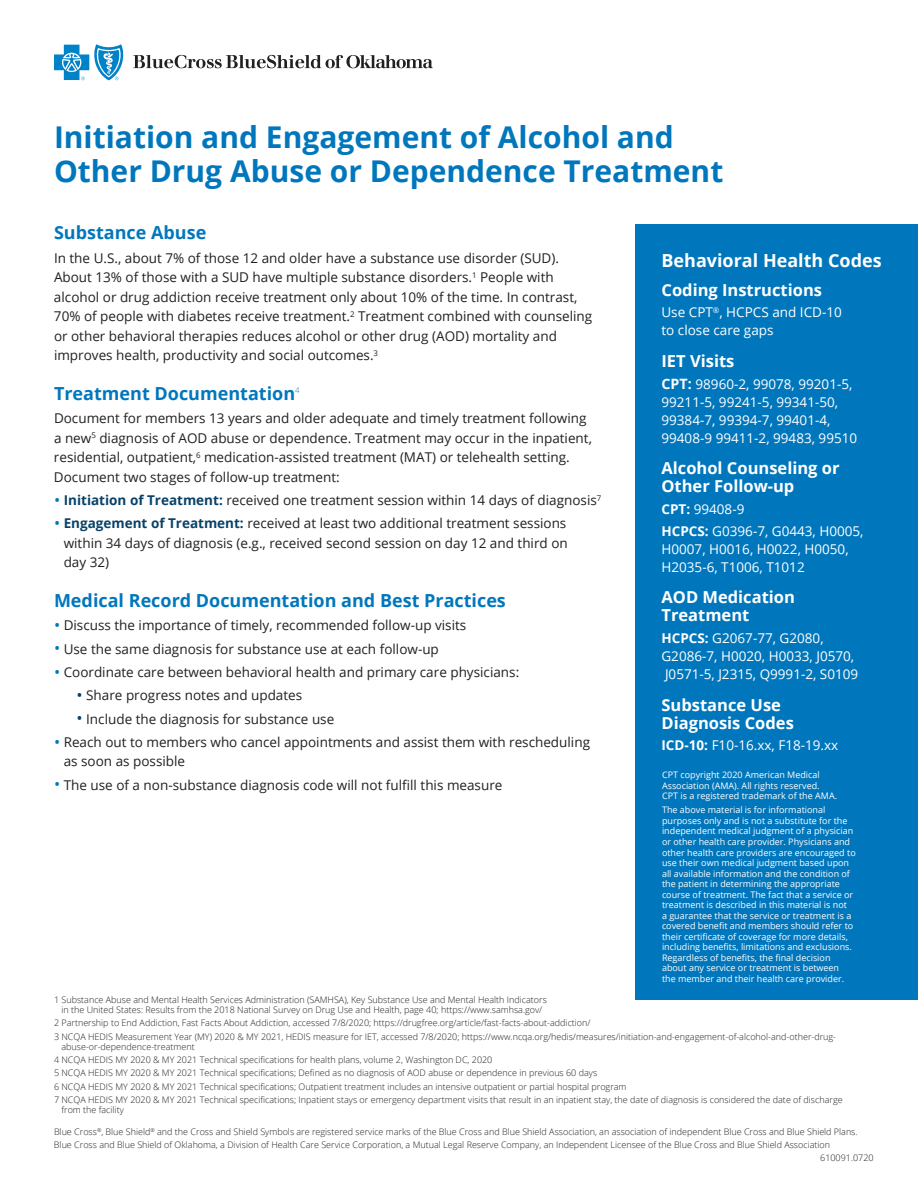
<style>
.page{position:relative;width:918px;height:1188px;background:#fff}
.page>*{position:absolute;margin:0;border:0;box-sizing:border-box;transform-origin:0 0}
.t1{font:700 30px/34.5px "Open Sans";color:#0077bd}
.t2{font:700 18px "Open Sans";color:#0077bd}
.t3{font:700 18px "Open Sans";color:#fff}
.t4{font:700 16.5px/18px "Open Sans";color:#fff}
.t5{font:13.5px/19.5px "Open Sans";color:#231f20}
.t6{font:13.5px/18px "Open Sans";color:#fff}
.t7{font:300 9px/13.2px "Open Sans";color:#231f20}
.t8{font:9px/10.5px "Open Sans";color:#fff}
.t9{font:300 7.8px "Open Sans";color:#0077bd}
.s1{font-size:16.5px;color:#0077bd}
.s2{font-weight:700;color:#094269}
.s3{font-size:16.5px;color:#094269}
.s4{font-weight:700;font-size:14.25px}
.s5{font-weight:700}
</style>
<div class="page">
<div style="left:635px;top:225px;width:283px;height:775px;background:#0077bd"></div>
<svg style="left:133px;top:55px;width:300px;height:13px"></svg>
<svg style="left:54px;top:44px;width:70px;height:36px"></svg>
<h1 class="t1" style="left:54px;top:119px;width:671px">Initiation and Engagement of Alcohol and<br>Other Drug Abuse or Dependence Treatment</h1>
<h2 class="t2" style="left:54px;top:220px;width:154px">Substance Abuse</h2>
<p class="t5" style="left:54px;top:248px;width:540px">In the U.S., about 7% of those 12 and older have a substance use disorder (SUD).<br>About 13% of those with a SUD have multiple substance disorders.<sup>1</sup> People with alcohol or drug addiction receive treatment only about 10% of the time. In contrast, 70% of people with diabetes receive treatment.<sup>2</sup> Treatment combined with counseling or other behavioral therapies reduces alcohol or other drug (AOD) mortality and improves health, productivity and social outcomes.<sup>3</sup></p>
<h2 class="t2" style="left:54px;top:381px;width:243px">Treatment Documentation</h2>
<p class="t9" style="left:295px;top:384px;width:6px">4</p>
<p class="t5" style="left:54px;top:408px;width:539px">Document for members 13 years and older adequate and timely treatment following a new<sup>5</sup> diagnosis of AOD abuse or dependence. Treatment may occur in the inpatient, residential, outpatient,<sup>6</sup> medication-assisted treatment (MAT) or telehealth setting.<br>Document two stages of follow-up treatment:</p>
<h3 class="t5" style="left:54px;top:490px;width:549px"><span class="s1">•</span> <span class="s2">Initiation of Treatment:</span> received one treatment session within 14 days of diagnosis<sup>7</sup></h3>
<h3 class="t5" style="left:64px;top:513px;width:506px;text-align:justify;text-indent:-10px"><span class="s1">•</span> <span class="s2">Engagement of Treatment:</span> received at least two additional treatment sessions within 34 days of diagnosis (e.g., received second session on day 12 and third on day 32)</h3>
<h2 class="t2" style="left:54px;top:588px;width:453px">Medical Record Documentation and Best Practices</h2>
<h3 class="t5" style="left:54px;top:615px;width:414px"><span class="s1">•</span> Discuss the importance of timely, recommended follow-up visits</h3>
<h3 class="t5" style="left:54px;top:639px;width:386px"><span class="s1">•</span> Use the same diagnosis for substance use at each follow-up</h3>
<h3 class="t5" style="left:54px;top:662px;width:467px"><span class="s1">•</span> Coordinate care between behavioral health and primary care physicians:</h3>
<h3 class="t5" style="left:76px;top:685px;width:227px"><span class="s3">•</span> Share progress notes and updates</h3>
<h3 class="t5" style="left:76px;top:709px;width:259px"><span class="s3">•</span> Include the diagnosis for substance use</h3>
<h3 class="t5" style="left:64px;top:732px;width:528px;text-indent:-10px"><span class="s1">•</span> Reach out to members who cancel appointments and assist them with rescheduling as soon as possible</h3>
<h3 class="t5" style="left:54px;top:775px;width:450px"><span class="s1">•</span> The use of a non-substance diagnosis code will not fulfill this measure</h3>
<h2 class="t3" style="left:662px;top:248px;width:222px">Behavioral Health Codes</h2>
<h3 class="t4" style="left:662px;top:280px;width:162px">Coding Instructions</h3>
<h3 class="t6" style="left:662px;top:303px;width:182px">Use CPT<sup>®</sup>, HCPCS and ICD-10 to close care gaps</h3>
<h3 class="t4" style="left:662px;top:352px;width:74px">IET Visits</h3>
<h3 class="t6" style="left:661px;top:375px;width:197px"><span class="s4">CPT:</span> 98960-2, 99078, 99201-5,<br>99211-5, 99241-5, 99341-50,<br>99384-7, 99394-7, 99401-4,<br>99408-9 99411-2, 99483, 99510</h3>
<h3 class="t4" style="left:662px;top:459px;width:180px">Alcohol Counseling or<br>Other Follow-up</h3>
<h3 class="t6" style="left:662px;top:498px;width:204px;line-height:21.8px"><span class="s5">CPT:</span> 99408-9<br><span class="s5">HCPCS:</span> G0396-7, G0443, H0005,</h3>
<h3 class="t6" style="left:662px;top:540px;width:189px">H0007, H0016, H0022, H0050,<br>H2035-6, T1006, T1012</h3>
<h3 class="t4" style="left:662px;top:588px;width:135px">AOD Medication<br>Treatment</h3>
<h3 class="t6" style="left:662px;top:629px;width:198px"><span class="s5">HCPCS:</span> G2067-77, G2080,<br>G2086-7, H0020, H0033, J0570,<br>J0571-5, J2315, Q9991-2, S0109</h3>
<h3 class="t4" style="left:662px;top:695px;width:134px">Substance Use<br>Diagnosis Codes</h3>
<h3 class="t6" style="left:662px;top:736px;width:178px"><span class="s5">ICD-10:</span> F10-16.xx, F18-19.xx</h3>
<p class="t8" style="left:662px;top:769px;width:177px">CPT copyright 2020 American Medical<br>Association (AMA). All rights reserved.<br>CPT is a registered trademark of the AMA.</p>
<p class="t8" style="left:662px;top:805px;width:195px">The above material is for informational purposes only and is not a substitute for the independent medical judgment of a physician or other health care provider. Physicians and other health care providers are encouraged to use their own medical judgment based upon all available information and the condition of the patient in determining the appropriate course of treatment. The fact that a service or treatment is described in this material is not<br>a guarantee that the service or treatment is a covered benefit and members should refer to their certificate of coverage for more details, including benefits, limitations and exclusions.<br>Regardless of benefits, the final decision about any service or treatment is between<br>the member and their health care provider.</p>
<p class="t7" style="left:54px;top:994px;width:494px;line-height:10.5px;text-align:center">1 Substance Abuse and Mental Health Services Administration (SAMHSA), Key Substance Use and Mental Health Indicators in the United States: Results from the 2018 National Survey on Drug Use and Health, page 40; https://www.samhsa.gov/</p>
<p class="t7" style="left:54px;top:1016px;width:784px">2 Partnership to End Addiction, Fast Facts About Addiction, accessed 7/8/2020; https://drugfree.org/article/fast-facts-about-addiction/<br>3 NCQA HEDIS Measurement Year (MY) 2020 &amp; MY 2021, HEDIS measure for IET, accessed 7/8/2020; https://www.ncqa.org/hedis/measures/initiation-and-engagement-of-alcohol-and-other-drug-</p>
<p class="t7" style="left:54px;top:1040px;width:790px;text-indent:7px">abuse-or-dependence-treatment<br>4 NCQA HEDIS MY 2020 &amp; MY 2021 Technical specifications for health plans, volume 2, Washington DC, 2020<br>5 NCQA HEDIS MY 2020 &amp; MY 2021 Technical specifications; Defined as no diagnosis of AOD abuse or dependence in previous 60 days<br>6 NCQA HEDIS MY 2020 &amp; MY 2021 Technical specifications; Outpatient treatment includes an intensive outpatient or partial hospital program<br>7 NCQA HEDIS MY 2020 &amp; MY 2021 Technical specifications; Inpatient stays or emergency department visits that result in an inpatient stay, the date of diagnosis is considered the date of discharge</p>
<p class="t7" style="left:61px;top:1103px;width:64px">from the facility</p>
<p class="t7" style="left:54px;top:1124px;width:805px">Blue Cross<sup>®</sup>, Blue Shield<sup>®</sup> and the Cross and Shield Symbols are registered service marks of the Blue Cross and Blue Shield Association, an association of independent Blue Cross and Blue Shield Plans.</p>
<p class="t7" style="left:54px;top:1138px;width:778px">Blue Cross and Blue Shield of Oklahoma, a Division of Health Care Service Corporation, a Mutual Legal Reserve Company, an Independent Licensee of the Blue Cross and Blue Shield Association</p>
<p class="t7" style="left:820px;top:1151px;width:55px">610091.0720</p>
</div>
